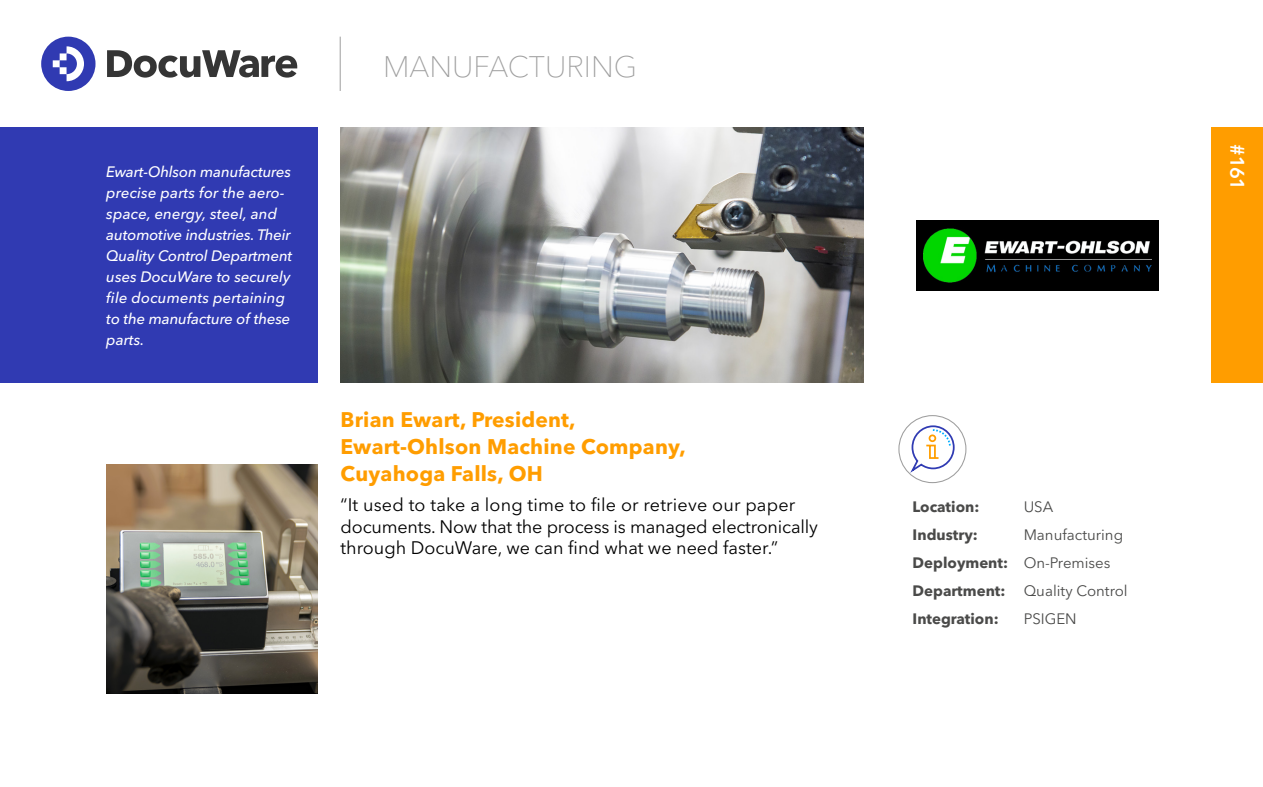
<style>
.page{position:relative;width:1263px;height:787px;background:#fff}
.page>*{position:absolute;margin:0;border:0;box-sizing:border-box;transform-origin:0 0}
.t1{font:100 29.4px "Avenir Next LT Pro";color:#9e9e9e}
.t2{font:700 21px/27px "Avenir Next LT Pro";letter-spacing:.01em;color:#ff9d00}
.t3{font:600 19.5px "Avenir Next LT Pro";color:#fff}
.t4{font:18px/21.6px "Avenir Next LT Pro";color:#000}
.t5{font:italic 500 15px/21px "Avenir Next LT Pro";letter-spacing:-.01em;color:#fff}
.t6{font:15px/28px "Avenir Next LT Pro";color:#4a4a49}
.t7{font:700 15px "Avenir Next LT Pro";color:#4a4a49}
.s1{font-weight:700}
</style>
<div class="page">
<svg style="left:41px;top:37px;width:55px;height:54px"></svg>
<svg style="left:107px;top:50px;width:190px;height:28px"></svg>
<hr style="left:340px;top:37px;width:1px;height:54px;background:#9e9e9e">
<div style="left:1212px;top:128px;width:51px;height:255px;background:#ff9d00"></div>
<div style="left:0;top:128px;width:317px;height:255px;background:#303ab2"></div>
<div style="left:898px;top:415px;width:68px;height:68px;border:1px solid #9e9e9e;border-radius:50%"></div>
<svg style="left:908px;top:424px;width:47px;height:51px"></svg>
<img style="left:106px;top:465px;width:211px;height:228px">
<img style="left:917px;top:220px;width:241px;height:70px">
<img style="left:341px;top:128px;width:522px;height:255px">
<p class="t5" style="left:106px;top:161px;width:187px">Ewart-Ohlson manufactures precise parts for the aero&shy;space, energy, steel, and automotive industries. Their<br>Quality Control Department uses DocuWare to securely file documents pertaining to the manufacture of these parts.</p>
<h1 class="t1" style="left:383px;top:49px;width:255px">MANUFACTURING</h1>
<h2 class="t2" style="left:341px;top:406px;width:347px">Brian Ewart, President,<br>Ewart-Ohlson Machine Company,<br>Cuyahoga Falls, OH</h2>
<p class="t4" style="left:341px;top:494px;width:479px">“It used to take a long time to file or retrieve our paper documents. Now that the process is managed electronically through DocuWare, we can find what we need faster.”</p>
<p class="t7" style="left:913px;top:497px;width:68px">Location:</p>
<p class="t6" style="left:1024px;top:492px;width:31px">USA</p>
<p class="t6" style="left:913px;top:520px;width:217px;text-indent:111px">Manufacturing<br><span class="s1">Deployment:</span> On-Premises<br><span class="s1">Department:</span> Quality Control<br><span class="s1">Integration:</span></p>
<p class="t7" style="left:913px;top:525px;width:67px">Industry:</p>
<p class="t6" style="left:1024px;top:604px;width:55px">PSIGEN</p>
<h3 class="t3" style="left:1249px;top:144px;width:47px;rotate:90deg">#161</h3>
</div>
